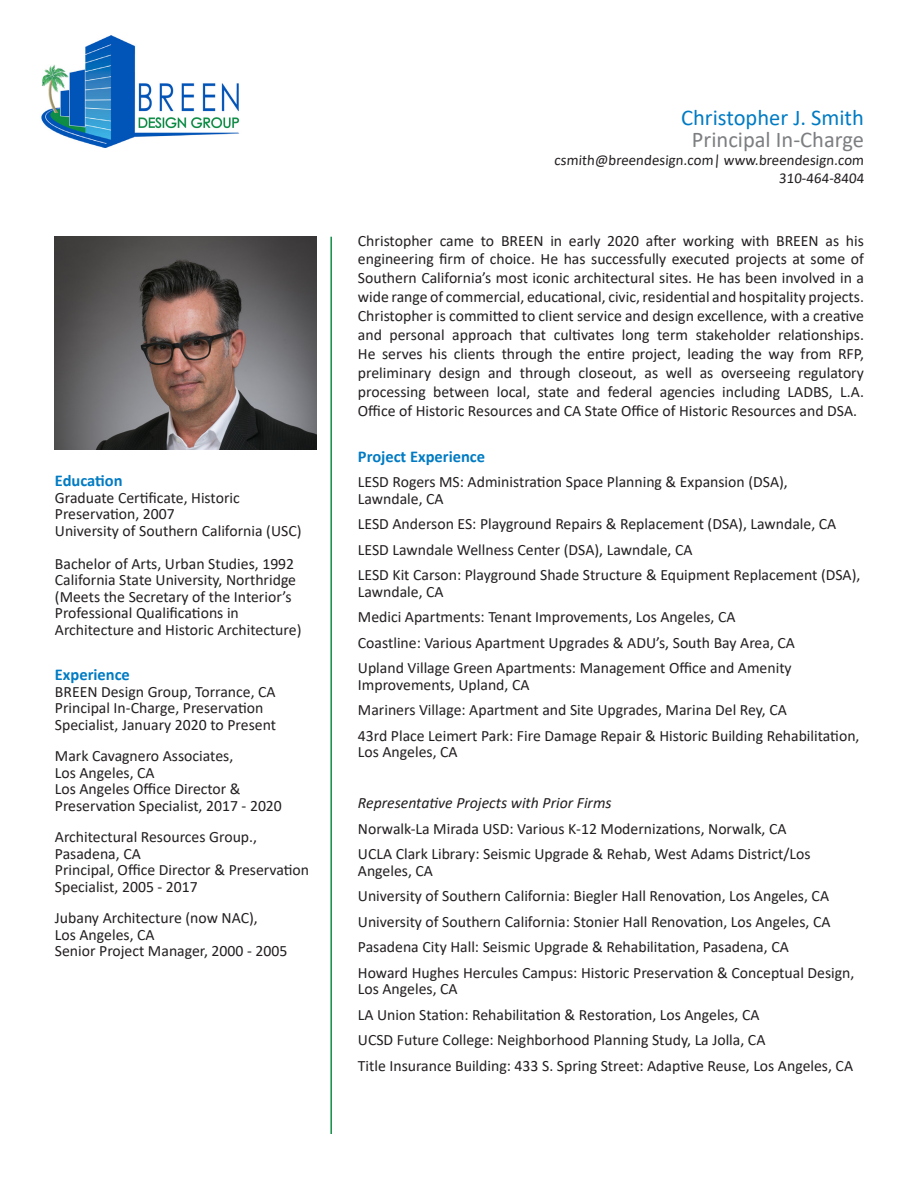
<style>
.page{position:relative;width:918px;height:1188px;background:#fff}
.page>*{position:absolute;margin:0;border:0;box-sizing:border-box;transform-origin:0 0}
.t1{font:22.5px "Calibri";color:#007bc3}
.t2{font:22.5px "Calibri";color:#7c7e81}
.t3{font:700 16.5px "Calibri";color:#007bc3}
.t4{font:15.75px/16.5px "Calibri";color:#231f20}
.t5{font:italic 15.75px "Calibri";color:#231f20}
.t6{font:15px "Calibri";color:#231f20}
</style>
<div class="page">
<img style="left:54px;top:237px;width:263px;height:212px">
<img style="left:41px;top:36px;width:199px;height:112px">
<hr style="left:330px;top:237px;width:2px;height:897px;background:#109045">
<p class="t3" style="left:55px;top:469px;width:69px">Education</p>
<p class="t4" style="left:55px;top:489px;width:186px">Graduate Certificate, Historic<br>Preservation, 2007</p>
<p class="t4" style="left:55px;top:522px;width:248px">University of Southern California (USC)</p>
<p class="t4" style="left:55px;top:555px;width:241px">Bachelor of Arts, Urban Studies, 1992</p>
<p class="t4" style="left:55px;top:572px;width:243px">California State University, Northridge</p>
<p class="t4" style="left:55px;top:588px;width:238px">(Meets the Secretary of the Interior’s<br>Professional Qualifications in</p>
<p class="t4" style="left:55px;top:621px;width:248px">Architecture and Historic Architecture)</p>
<p class="t3" style="left:55px;top:663px;width:77px">Experience</p>
<p class="t4" style="left:55px;top:683px;width:223px">BREEN Design Group, Torrance, CA<br>Principal In-Charge, Preservation<br>Specialist, January 2020 to Present</p>
<p class="t4" style="left:55px;top:747px;width:180px">Mark Cavagnero Associates,</p>
<p class="t4" style="left:55px;top:764px;width:101px">Los Angeles, CA</p>
<p class="t4" style="left:55px;top:780px;width:229px">Los Angeles Office Director &amp;<br>Preservation Specialist, 2017 - 2020</p>
<p class="t4" style="left:55px;top:828px;width:204px">Architectural Resources Group.,<br>Pasadena, CA</p>
<p class="t4" style="left:55px;top:861px;width:256px">Principal, Office Director &amp; Preservation<br>Specialist, 2005 - 2017</p>
<p class="t4" style="left:55px;top:909px;width:204px">Jubany Architecture (now NAC),</p>
<p class="t4" style="left:55px;top:926px;width:101px">Los Angeles, CA</p>
<p class="t4" style="left:55px;top:942px;width:234px">Senior Project Manager, 2000 - 2005</p>
<p class="t1" style="left:681px;top:102px;width:184px">Christopher J. Smith</p>
<p class="t2" style="left:692px;top:124px;width:174px">Principal In-Charge</p>
<p class="t6" style="left:554px;top:150px;width:313px">csmith@breendesign.com| www.breendesign.com</p>
<p class="t6" style="left:779px;top:168px;width:88px">310-464-8404</p>
<p class="t4" style="left:358px;top:230px;width:508px;line-height:18.9px;text-align:justify">Christopher came to BREEN in early 2020 after working with BREEN as his engineering firm of choice. He has successfully executed projects at some of Southern California’s most iconic architectural sites. He has been involved in a wide range of commercial, educational, civic, residential and hospitality projects.<br>Christopher is committed to client service and design excellence, with a creative and personal approach that cultivates long term stakeholder relationships.<br>He serves his clients through the entire project, leading the way from RFP, preliminary design and through closeout, as well as overseeing regulatory processing between local, state and federal agencies including LADBS, L.A.<br>Office of Historic Resources and CA State Office of Historic Resources and DSA.</p>
<p class="t3" style="left:358px;top:445px;width:129px">Project Experience</p>
<p class="t4" style="left:358px;top:473px;width:431px">LESD Rogers MS: Administration Space Planning &amp; Expansion (DSA),</p>
<p class="t4" style="left:358px;top:490px;width:87px">Lawndale, CA</p>
<p class="t4" style="left:358px;top:515px;width:480px">LESD Anderson ES: Playground Repairs &amp; Replacement (DSA), Lawndale, CA</p>
<p class="t4" style="left:358px;top:541px;width:336px">LESD Lawndale Wellness Center (DSA), Lawndale, CA</p>
<p class="t4" style="left:358px;top:566px;width:504px">LESD Kit Carson: Playground Shade Structure &amp; Equipment Replacement (DSA),<br>Lawndale, CA</p>
<p class="t4" style="left:358px;top:608px;width:379px">Medici Apartments: Tenant Improvements, Los Angeles, CA</p>
<p class="t4" style="left:358px;top:634px;width:439px">Coastline: Various Apartment Upgrades &amp; ADU’s, South Bay Area, CA</p>
<p class="t4" style="left:358px;top:659px;width:435px">Upland Village Green Apartments: Management Office and Amenity<br>Improvements, Upland, CA</p>
<p class="t4" style="left:358px;top:701px;width:430px">Mariners Village: Apartment and Site Upgrades, Marina Del Rey, CA</p>
<p class="t4" style="left:358px;top:727px;width:503px">43rd Place Leimert Park: Fire Damage Repair &amp; Historic Building Rehabilitation,<br>Los Angeles, CA</p>
<p class="t5" style="left:358px;top:792px;width:255px">Representative Projects with Prior Firms</p>
<p class="t4" style="left:358px;top:820px;width:430px">Norwalk-La Mirada USD: Various K-12 Modernizations, Norwalk, CA</p>
<p class="t4" style="left:358px;top:845px;width:454px">UCLA Clark Library: Seismic Upgrade &amp; Rehab, West Adams District/Los<br>Angeles, CA</p>
<p class="t4" style="left:358px;top:887px;width:473px">University of Southern California: Biegler Hall Renovation, Los Angeles, CA</p>
<p class="t4" style="left:358px;top:913px;width:474px">University of Southern California: Stonier Hall Renovation, Los Angeles, CA</p>
<p class="t4" style="left:358px;top:938px;width:432px">Pasadena City Hall: Seismic Upgrade &amp; Rehabilitation, Pasadena, CA</p>
<p class="t4" style="left:358px;top:964px;width:498px">Howard Hughes Hercules Campus: Historic Preservation &amp; Conceptual Design,<br>Los Angeles, CA</p>
<p class="t4" style="left:358px;top:1006px;width:403px">LA Union Station: Rehabilitation &amp; Restoration, Los Angeles, CA</p>
<p class="t4" style="left:358px;top:1031px;width:409px">UCSD Future College: Neighborhood Planning Study, La Jolla, CA</p>
<p class="t4" style="left:358px;top:1057px;width:497px">Title Insurance Building: 433 S. Spring Street: Adaptive Reuse, Los Angeles, CA</p>
</div>
